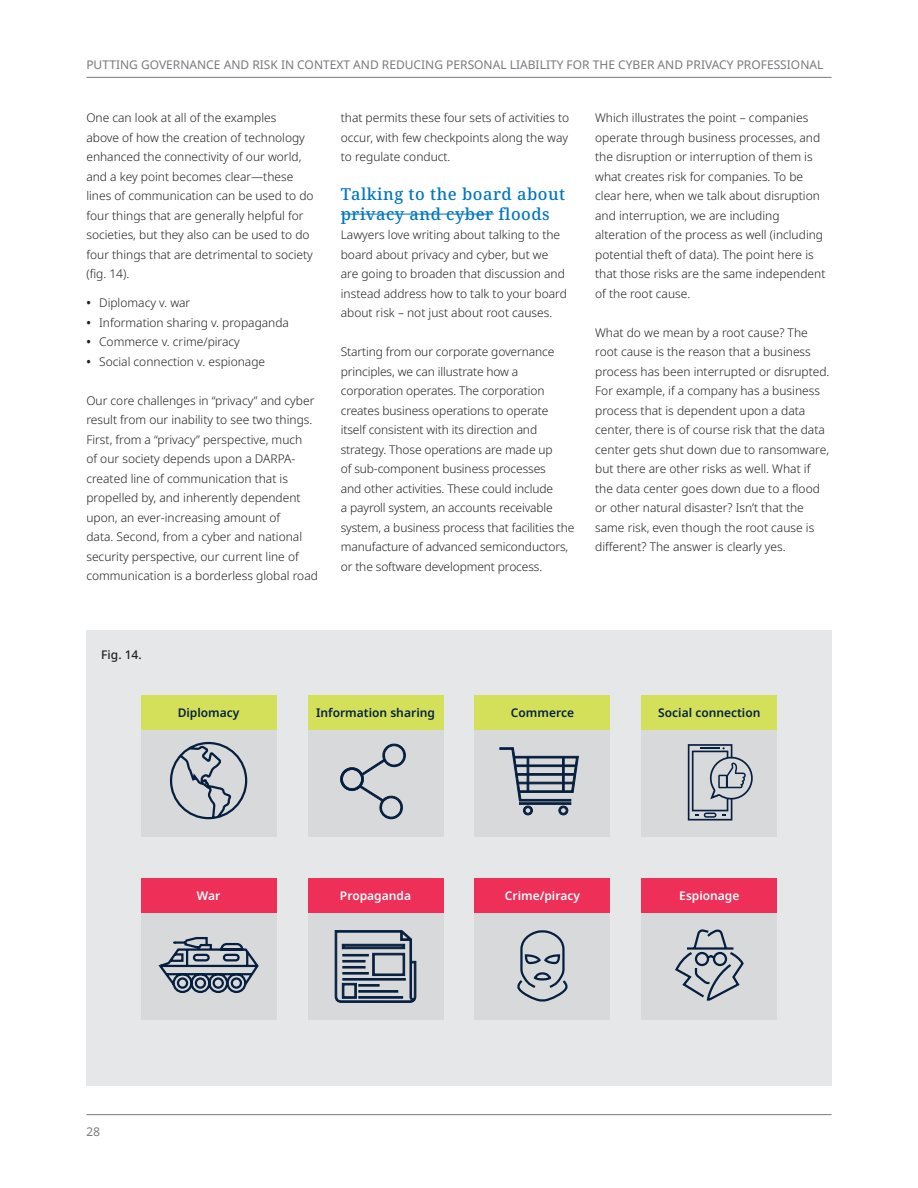
<style>
.page{position:relative;width:918px;height:1188px;background:#fff}
.page>*{position:absolute;margin:0;border:0;box-sizing:border-box;transform-origin:0 0}
.Subhead_1{font:500 16.5px/19.5px "Noto Serif";letter-spacing:.03em;color:#0076be}
.Body_copy{font:300 12px/19.5px "Noto Sans";color:#231f20}
.t1{font:12px "Noto Sans";color:#787a7d}
.Contact_name{font:600 12px "Noto Sans";color:#062140}
.Contact_name-2{font:600 12px "Noto Sans";color:#fff}
.Body_copy-2{font:500 12px "Noto Sans";color:#231f20}
.s1{font-weight:600}
</style>
<div class="page">
<hr style="left:86px;top:1114px;width:746px;height:1px;background:#787a7d">
<hr style="left:86px;top:77px;width:746px;height:1px;background:#787a7d">
<hr style="left:341px;top:214px;width:153px;height:1px;background:#0076be">
<div style="left:86px;top:630px;width:746px;height:455px;background:#e6e7e9"></div>
<div style="left:141px;top:729px;width:135px;height:108px;background:#d8d9db"></div>
<div style="left:141px;top:912px;width:135px;height:108px;background:#d8d9db"></div>
<div style="left:141px;top:695px;width:135px;height:34px;background:#d4e05a"></div>
<div style="left:141px;top:878px;width:135px;height:34px;background:#ee3058"></div>
<div style="left:642px;top:729px;width:135px;height:108px;background:#d8d9db"></div>
<div style="left:642px;top:912px;width:135px;height:108px;background:#d8d9db"></div>
<div style="left:642px;top:695px;width:135px;height:34px;background:#d4e05a"></div>
<div style="left:642px;top:878px;width:135px;height:34px;background:#ee3058"></div>
<div style="left:475px;top:729px;width:135px;height:108px;background:#d8d9db"></div>
<div style="left:475px;top:912px;width:135px;height:108px;background:#d8d9db"></div>
<div style="left:475px;top:695px;width:135px;height:34px;background:#d4e05a"></div>
<div style="left:475px;top:878px;width:135px;height:34px;background:#ee3058"></div>
<div style="left:308px;top:729px;width:135px;height:108px;background:#d8d9db"></div>
<div style="left:308px;top:912px;width:135px;height:108px;background:#d8d9db"></div>
<div style="left:308px;top:695px;width:135px;height:34px;background:#d4e05a"></div>
<div style="left:308px;top:878px;width:135px;height:34px;background:#ee3058"></div>
<svg style="left:340px;top:743px;width:66px;height:77px"></svg>
<svg style="left:500px;top:747px;width:79px;height:68px"></svg>
<div style="left:518px;top:782px;width:56px;height:2px;background:#071f3f;border:1px solid #071f3f"></div>
<div style="left:519px;top:803px;width:52px;height:2px;background:#071f3f;border:1px solid #071f3f"></div>
<svg style="left:688px;top:744px;width:65px;height:77px"></svg>
<svg style="left:335px;top:930px;width:81px;height:73px"></svg>
<svg style="left:675px;top:929px;width:69px;height:72px"></svg>
<svg style="left:517px;top:930px;width:51px;height:72px"></svg>
<svg style="left:158px;top:937px;width:101px;height:57px"></svg>
<svg style="left:169px;top:741px;width:79px;height:79px"></svg>
<p class="t1" style="left:86px;top:56px;width:739px">PUTTING GOVERNANCE AND RISK IN CONTEXT AND REDUCING PERSONAL LIABILITY FOR THE CYBER AND PRIVACY PROFESSIONAL</p>
<p class="Body_copy" style="left:86px;top:108px;width:229px">One can look at all of the examples<br>above of how the creation of technology enhanced the connectivity of our world, and a key point becomes clear—these lines of communication can be used to do four things that are generally helpful for societies, but they also can be used to do four things that are detrimental to society (fig. 14).</p>
<p class="Body_copy" style="left:86px;top:294px;width:105px"><span class="s1">•</span> Diplomacy v. war</p>
<p class="Body_copy" style="left:86px;top:313px;width:204px"><span class="s1">•</span> Information sharing v. propaganda</p>
<p class="Body_copy" style="left:86px;top:333px;width:155px"><span class="s1">•</span> Commerce v. crime/piracy</p>
<p class="Body_copy" style="left:86px;top:352px;width:180px"><span class="s1">•</span> Social connection v. espionage</p>
<p class="Body_copy" style="left:86px;top:391px;width:233px">Our core challenges in “privacy” and cyber result from our inability to see two things.<br>First, from a “privacy” perspective, much<br>of our society depends upon a DARPA&shy;created line of communication that is propelled by, and inherently dependent upon, an ever-increasing amount of<br>data. Second, from a cyber and national security perspective, our current line of communication is a borderless global road</p>
<p class="Body_copy" style="left:341px;top:108px;width:230px;text-align:justify">that permits these four sets of activities to occur, with few checkpoints along the way to regulate conduct.</p>
<p class="Subhead_1" style="left:341px;top:185px;width:226px">Talking to the board about privacy and cyber floods</p>
<p class="Body_copy" style="left:341px;top:225px;width:228px">Lawyers love writing about talking to the board about privacy and cyber, but we are going to broaden that discussion and instead address how to talk to your board about risk – not just about root causes.</p>
<p class="Body_copy" style="left:341px;top:342px;width:235px">Starting from our corporate governance principles, we can illustrate how a corporation operates. The corporation creates business operations to operate itself consistent with its direction and strategy. Those operations are made up<br>of sub-component business processes<br>and other activities. These could include<br>a payroll system, an accounts receivable system, a business process that facilities the manufacture of advanced semiconductors, or the software development process.</p>
<p class="Body_copy" style="left:595px;top:108px;width:232px">Which illustrates the point – companies operate through business processes, and the disruption or interruption of them is what creates risk for companies. To be clear here, when we talk about disruption and interruption, we are including alteration of the process as well (including potential theft of data). The point here is that those risks are the same independent of the root cause.</p>
<p class="Body_copy" style="left:595px;top:323px;width:236px">What do we mean by a root cause? The root cause is the reason that a business process has been interrupted or disrupted.<br>For example, if a company has a business process that is dependent upon a data center, there is of course risk that the data center gets shut down due to ransomware, but there are other risks as well. What if the data center goes down due to a flood or other natural disaster? Isn’t that the same risk, even though the root cause is different? The answer is clearly yes.</p>
<p class="Body_copy-2" style="left:101px;top:647px;width:42px">Fig. 14.</p>
<p class="Contact_name" style="left:178px;top:704px;width:63px">Diplomacy</p>
<p class="Contact_name" style="left:316px;top:704px;width:120px">Information sharing</p>
<p class="Contact_name" style="left:511px;top:704px;width:65px">Commerce</p>
<p class="Contact_name" style="left:658px;top:704px;width:104px">Social connection</p>
<p class="Contact_name-2" style="left:197px;top:887px;width:25px">War</p>
<p class="Contact_name-2" style="left:340px;top:887px;width:73px">Propaganda</p>
<p class="Contact_name-2" style="left:505px;top:887px;width:77px">Crime/piracy</p>
<p class="Contact_name-2" style="left:679px;top:887px;width:62px">Espionage</p>
<p class="t1" style="left:86px;top:1123px;width:15px">28</p>
</div>
